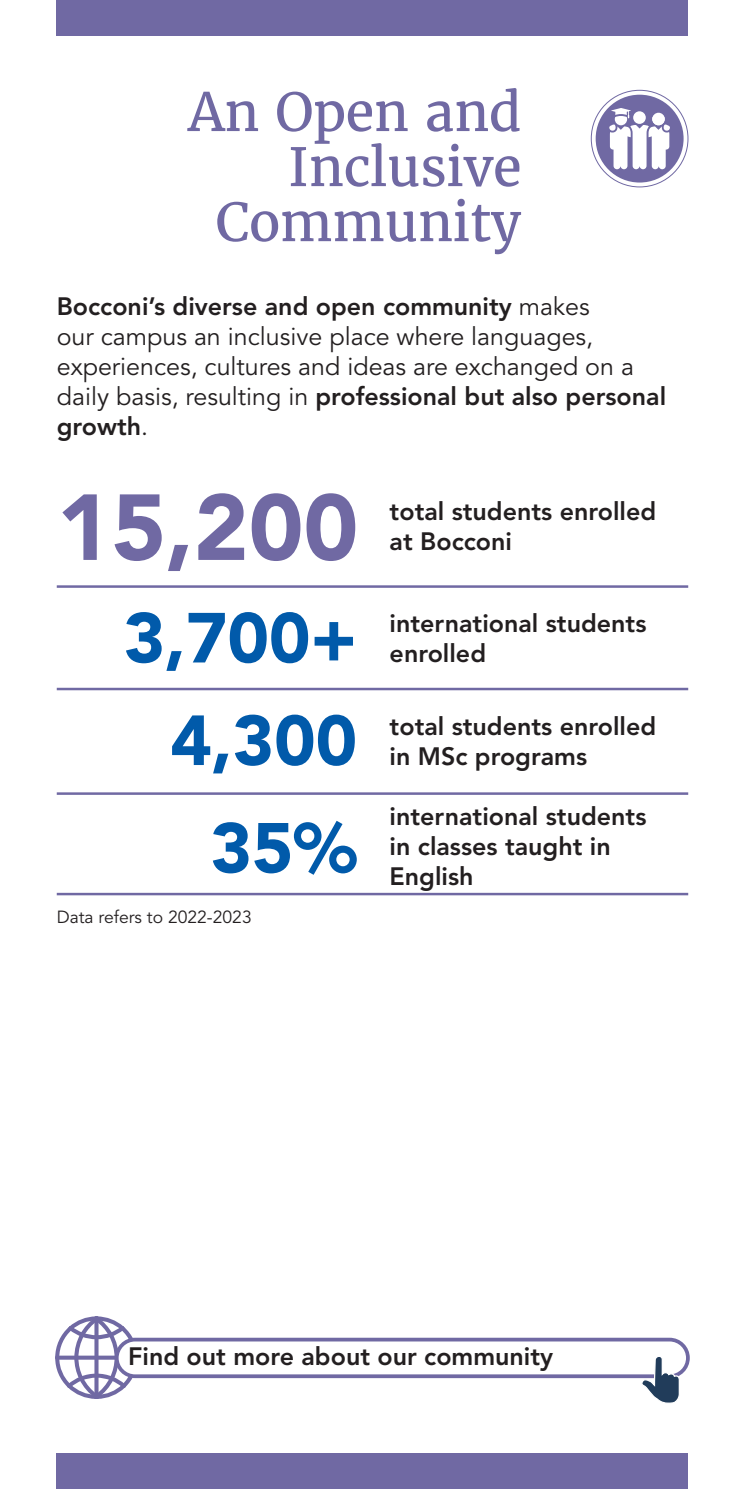
<style>
.page{position:relative;width:745px;height:1489px;background:#fff}
.page>*{position:absolute;margin:0;border:0;box-sizing:border-box;transform-origin:0 0}
.t1{font:900 92.5px "Avenir LT Std";color:#7069a3}
.t2{font:900 70px "Avenir LT Std";color:#015aaa}
.t3{font:52.5px/55px "Merriweather";letter-spacing:-.01em;color:#7069a3;text-align:right}
.t4{font:25px/30px "Avenir LT Std";color:#231f20}
.t5{font:800 25px/30px "Avenir LT Std";color:#231f20}
.t6{font:17.5px "Avenir LT Std";color:#231f20}
.s1{font-weight:800}
</style>
<div class="page">
<hr style="left:57px;top:585px;width:630px;height:3px;background:#7069a3">
<div style="left:57px;top:0;width:630px;height:35px;background:#7069a3"></div>
<div style="left:57px;top:1453px;width:630px;height:35px;background:#7069a3"></div>
<hr style="left:57px;top:687px;width:630px;height:3px;background:#7069a3">
<hr style="left:57px;top:792px;width:630px;height:2px;background:#7069a3">
<hr style="left:57px;top:892px;width:630px;height:3px;background:#7069a3">
<div style="left:595px;top:95px;width:88px;height:87px;background:#7069a3;border-radius:50%"></div>
<svg style="left:609px;top:108px;width:61px;height:61px"></svg>
<svg style="left:632px;top:111px;width:13px;height:13px"></svg>
<div style="left:651px;top:113px;width:13px;height:12px;background:#fff;border-radius:50%"></div>
<svg style="left:55px;top:1316px;width:83px;height:82px"></svg>
<div style="left:117px;top:1339px;width:570px;height:37px;background:#fff;border-radius:18px"></div>
<div style="left:115px;top:1337px;width:574px;height:40px;border:4px solid #7069a3;border-radius:18px"></div>
<svg style="left:640px;top:1357px;width:40px;height:46px"></svg>
<h3 class="t3" style="left:188px;top:85px;width:334px">An Open and<br>Inclusive<br>Community</h3>
<p class="t4" style="left:57px;top:292px;width:610px"><span class="s1">Bocconi’s diverse and open community</span> makes<br>our campus an inclusive place where languages, experiences, cultures and ideas are exchanged on a daily basis, resulting in <span class="s1">professional but also personal growth</span>.</p>
<h1 class="t1" style="left:57px;top:471px;width:303px">15,200</h1>
<p class="t5" style="left:389px;top:496px;width:268px">total students enrolled at Bocconi</p>
<h2 class="t2" style="left:124px;top:595px;width:235px">3,700+</h2>
<h2 class="t2" style="left:170px;top:698px;width:188px">4,300</h2>
<h2 class="t2" style="left:210px;top:805px;width:148px">35%</h2>
<p class="t6" style="left:57px;top:906px;width:196px">Data refers to 2022-2023</p>
<p class="t5" style="left:389px;top:609px;width:258px">international students</p>
<p class="t5" style="left:389px;top:639px;width:98px">enrolled</p>
<p class="t5" style="left:389px;top:711px;width:268px">total students enrolled</p>
<p class="t5" style="left:389px;top:741px;width:199px">in MSc programs</p>
<p class="t5" style="left:389px;top:801px;width:258px">international students</p>
<p class="t5" style="left:389px;top:831px;width:222px">in classes taught in<br>English</p>
<p class="t5" style="left:128px;top:1341px;width:426px">Find out more about our community</p>
</div>
